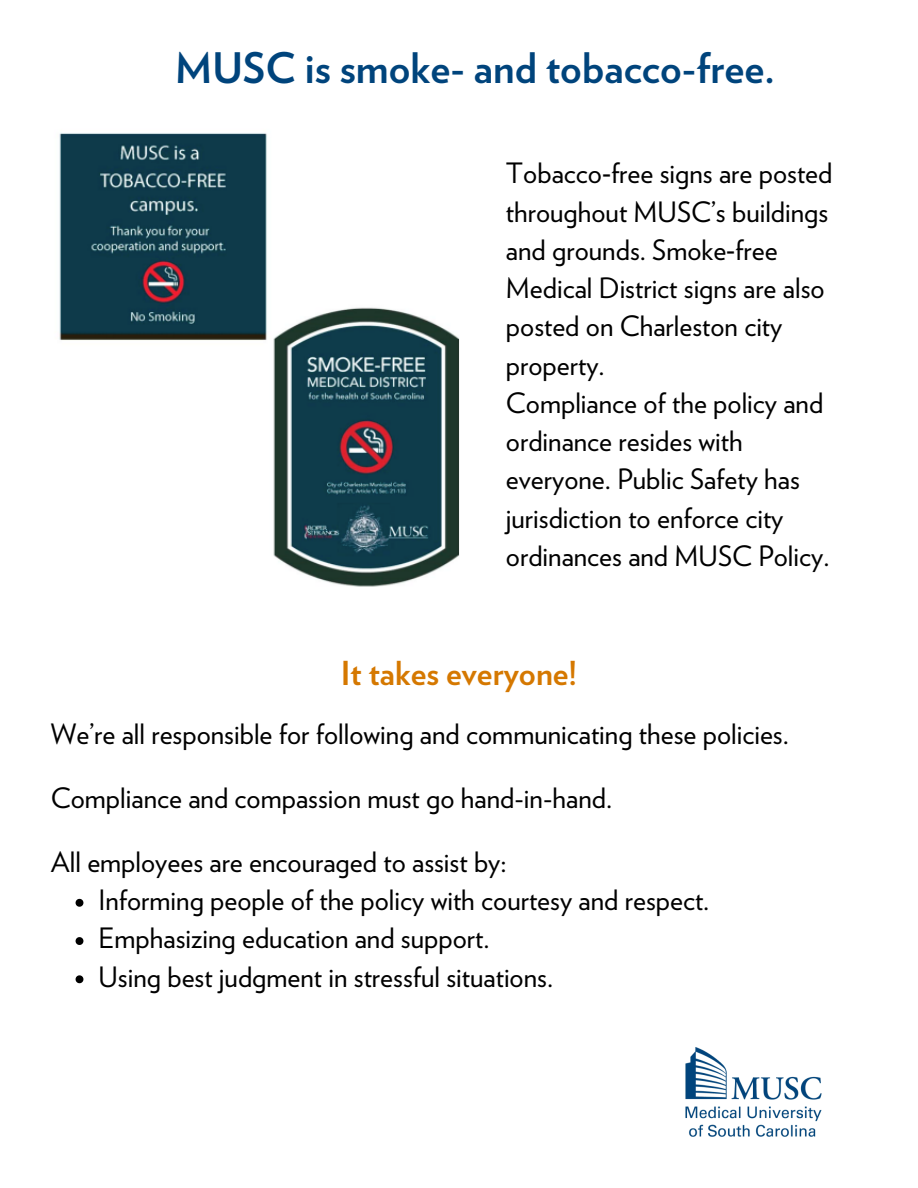
<style>
.page{position:relative;width:918px;height:1188px;background:#fff}
.page>*{position:absolute;margin:0;border:0;box-sizing:border-box;transform-origin:0 0}
.t1{font:700 42px "Verlag";color:#00447c}
.t2{font:700 33px "Verlag";color:#d57800}
.t3{font:28.05px/38.2px "Verlag";color:#000}
.s1{font-family:"Noto Sans"}
</style>
<div class="page">
<img style="left:59px;top:132px;width:401px;height:455px">
<svg style="left:76px;top:899px;width:7px;height:8px"></svg>
<svg style="left:76px;top:937px;width:7px;height:8px"></svg>
<svg style="left:76px;top:975px;width:7px;height:8px"></svg>
<img style="left:685px;top:1047px;width:137px;height:90px">
<p class="t1" style="left:175px;top:50px;width:601px">MUSC is smoke- and tobacco-free.</p>
<p class="t3" style="left:506px;top:156px;width:328px">Tobacco<span class="s1">‐</span>free signs are posted throughout MUSC’s buildings and grounds. Smoke<span class="s1">‐</span>free<br>Medical District signs are also posted on Charleston city property.</p>
<p class="t3" style="left:506px;top:385px;width:319px">Compliance of the policy and ordinance resides with</p>
<p class="t3" style="left:506px;top:462px;width:295px">everyone. Public Safety has jurisdiction to enforce city</p>
<p class="t3" style="left:506px;top:538px;width:325px">ordinances and MUSC Policy.</p>
<p class="t2" style="left:341px;top:658px;width:238px">It takes everyone!</p>
<p class="t3" style="left:51px;top:716px;width:740px">We’re all responsible for following and communicating these policies.</p>
<p class="t3" style="left:51px;top:780px;width:563px">Compliance and compassion must go hand-in-hand.</p>
<p class="t3" style="left:51px;top:844px;width:457px">All employees are encouraged to assist by:</p>
<p class="t3" style="left:98px;top:883px;width:612px">Informing people of the policy with courtesy and respect.</p>
<p class="t3" style="left:98px;top:921px;width:393px">Emphasizing education and support.</p>
<p class="t3" style="left:98px;top:959px;width:456px">Using best judgment in stressful situations.</p>
</div>
